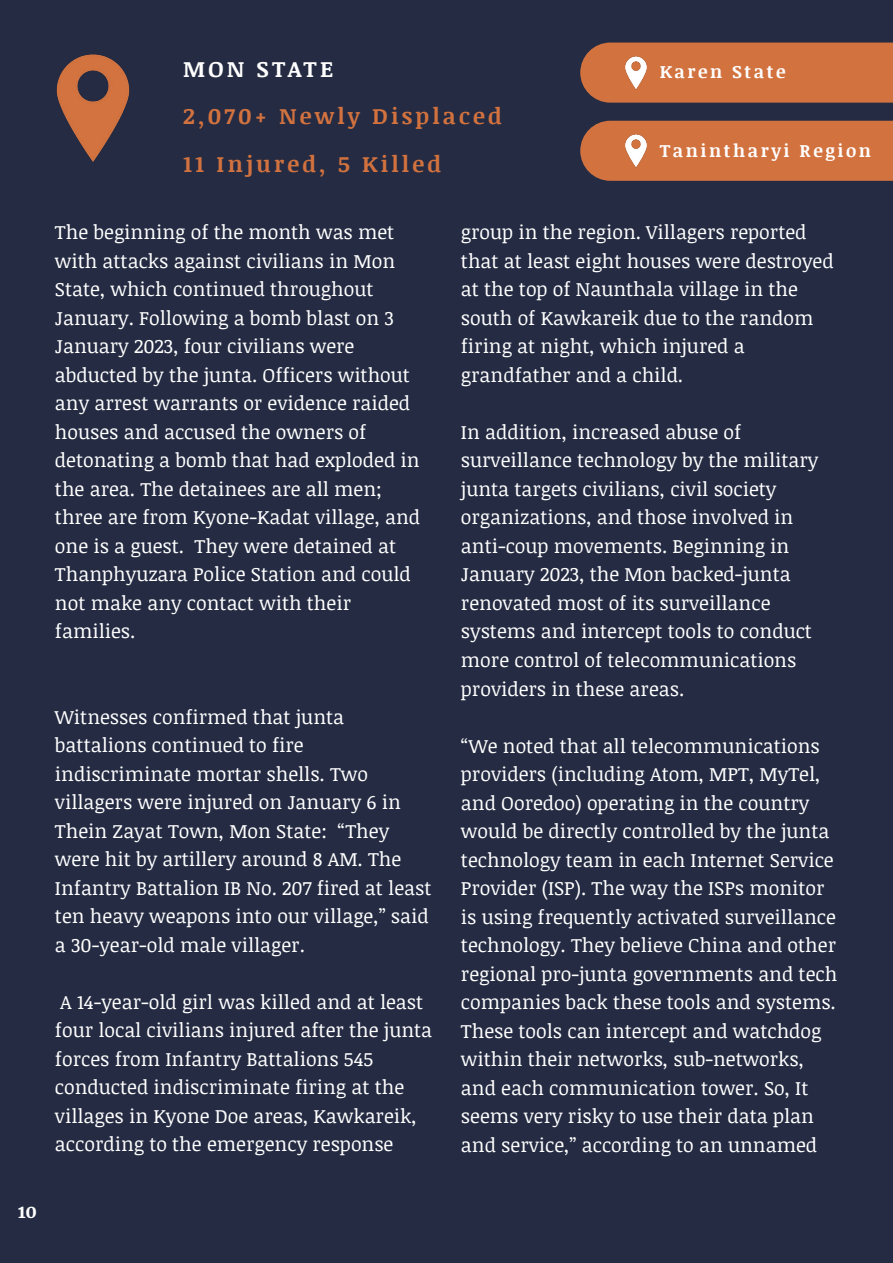
<style>
.page{position:relative;width:893px;height:1263px;background:#242b42}
.page>*{position:absolute;margin:0;border:0;box-sizing:border-box;transform-origin:0 0}
.t1{font:700 22.5px/48.3px "Noticia Text";letter-spacing:.14em;color:#d2723f}
.t2{font:700 22.5px "Noticia Text";letter-spacing:.14em;color:#fff}
.t3{font:19.5px/28.5px "Noticia Text";color:#fff}
.t4{font:700 18px "Noticia Text";letter-spacing:.14em;color:#fff}
.t5{font:700 18px "Merriweather";color:#fff}
</style>
<div class="page">
<img style="left:56px;top:54px;width:74px;height:108px">
<div style="left:580px;top:121px;width:313px;height:60px;background:#d2723f"></div>
<img style="left:616px;top:131px;width:40px;height:40px">
<div style="left:580px;top:43px;width:313px;height:60px;background:#d2723f"></div>
<img style="left:616px;top:53px;width:40px;height:39px">
<p class="t2" style="left:183px;top:53px;width:152px">MON STATE</p>
<p class="t1" style="left:183px;top:91px;width:320px">2,070+ Newly Displaced<br>11 Injured, 5 Killed</p>
<p class="t4" style="left:660px;top:59px;width:127px">Karen State</p>
<p class="t4" style="left:660px;top:137px;width:213px">Tanintharyi Region</p>
<p class="t3" style="left:55px;top:217px;width:367px">The beginning of the month was met with attacks against civilians in Mon State, which continued throughout January. Following a bomb blast on 3<br>January 2023, four civilians were abducted by the junta. Officers without any arrest warrants or evidence raided houses and accused the owners of detonating a bomb that had exploded in the area. The detainees are all men; three are from Kyone-Kadat village, and one is a guest. They were detained at Thanphyuzara Police Station and could not make any contact with their families.</p>
<p class="t3" style="left:55px;top:702px;width:378px">Witnesses confirmed that junta battalions continued to fire indiscriminate mortar shells. Two villagers were injured on January 6 in Thein Zayat Town, Mon State: “They were hit by artillery around 8 AM. The Infantry Battalion IB No. 207 fired at least ten heavy weapons into our village,” said a 30-year-old male villager.</p>
<p class="t3" style="left:55px;top:987px;width:379px">A 14-year-old girl was killed and at least four local civilians injured after the junta forces from Infantry Battalions 545 conducted indiscriminate firing at the villages in Kyone Doe areas, Kawkareik, according to the emergency response</p>
<p class="t3" style="left:461px;top:218px;width:374px">group in the region. Villagers reported that at least eight houses were destroyed at the top of Naunthala village in the south of Kawkareik due to the random firing at night, which injured a grandfather and a child.</p>
<p class="t3" style="left:461px;top:417px;width:359px">In addition, increased abuse of surveillance technology by the military junta targets civilians, civil society organizations, and those involved in anti-coup movements. Beginning in January 2023, the Mon backed-junta renovated most of its surveillance systems and intercept tools to conduct more control of telecommunications providers in these areas.</p>
<p class="t3" style="left:461px;top:731px;width:378px">“We noted that all telecommunications providers (including Atom, MPT, MyTel, and Ooredoo) operating in the country would be directly controlled by the junta technology team in each Internet Service Provider (ISP). The way the ISPs monitor is using frequently activated surveillance technology. They believe China and other regional pro-junta governments and tech companies back these tools and systems.<br>These tools can intercept and watchdog within their networks, sub-networks, and each communication tower. So, It seems very risky to use their data plan and service,” according to an unnamed</p>
<p class="t5" style="left:18px;top:1200px;width:21px">10</p>
</div>
